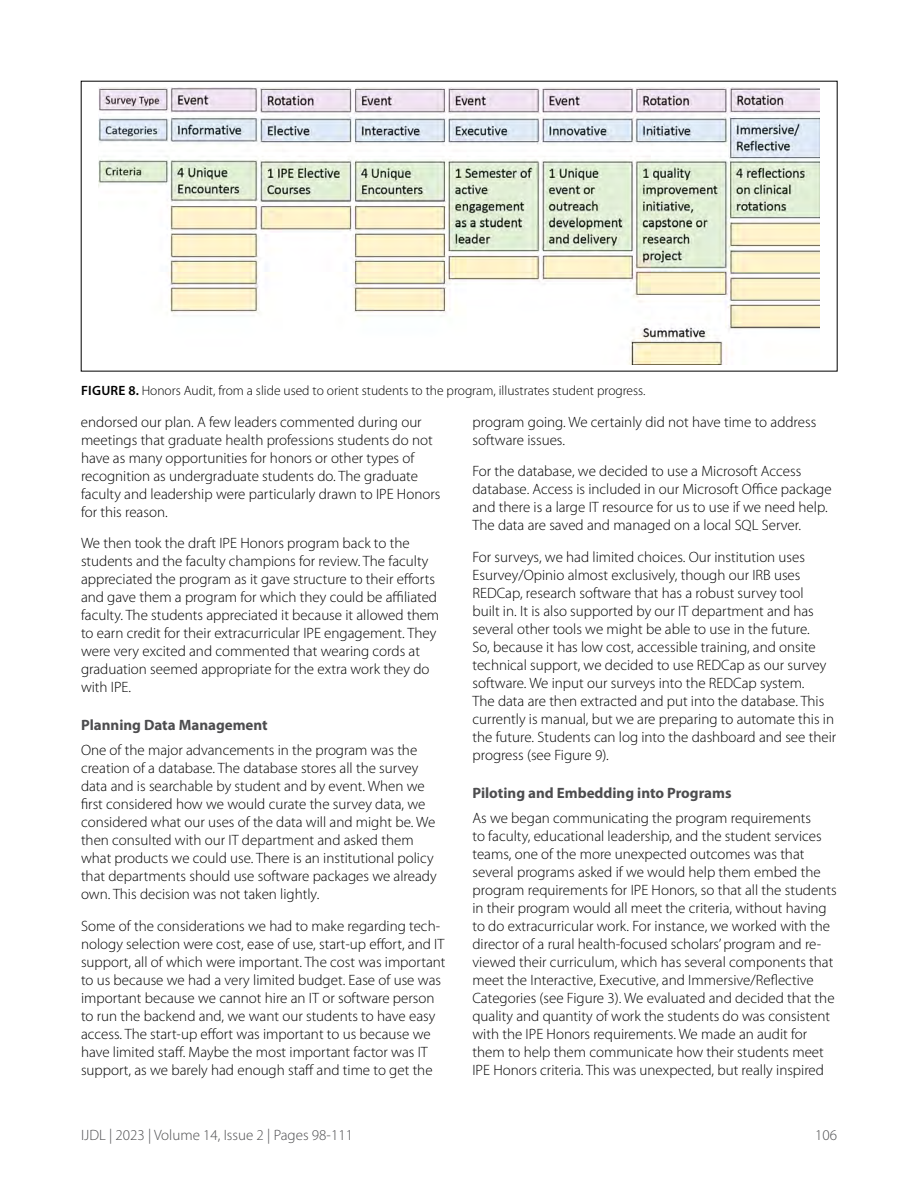
<style>
.page{position:relative;width:918px;height:1188px;background:#fff}
.page>*{position:absolute;margin:0;border:0;box-sizing:border-box;transform-origin:0 0}
.t1{font:300 15px/18px "Myriad Pro";color:#000}
.t2{font:700 15px "Myriad Pro";color:#4d4d4f}
.t3{font:300 15px "Myriad Pro";color:#4d4d4f}
.t4{font:300 13.5px "Myriad Pro";color:#000}
.s1{font-weight:600}
</style>
<div class="page">
<img style="left:99px;top:88px;width:721px;height:276px">
<p class="t4" style="left:81px;top:383px;width:566px"><span class="s1">FIGURE 8.</span> Honors Audit, from a slide used to orient students to the program, illustrates student progress.</p>
<p class="t1" style="left:81px;top:413px;width:361px">endorsed our plan. A few leaders commented during our meetings that graduate health professions students do not have as many opportunities for honors or other types of recognition as undergraduate students do. The graduate faculty and leadership were particularly drawn to IPE Honors for this reason.</p>
<p class="t1" style="left:81px;top:534px;width:360px">We then took the draft IPE Honors program back to the students and the faculty champions for review. The faculty appreciated the program as it gave structure to their efforts and gave them a program for which they could be affiliated faculty. The students appreciated it because it allowed them to earn credit for their extracurricular IPE engagement. They were very excited and commented that wearing cords at graduation seemed appropriate for the extra work they do with IPE.</p>
<p class="t2" style="left:81px;top:717px;width:188px">Planning Data Management</p>
<p class="t1" style="left:81px;top:741px;width:357px">One of the major advancements in the program was the creation of a database. The database stores all the survey data and is searchable by student and by event. When we first considered how we would curate the survey data, we considered what our uses of the data will and might be. We then consulted with our IT department and asked them what products we could use. There is an institutional policy that departments should use software packages we already own. This decision was not taken lightly.</p>
<p class="t1" style="left:81px;top:917px;width:366px">Some of the considerations we had to make regarding tech&shy;nology selection were cost, ease of use, start-up effort, and IT support, all of which were important. The cost was important to us because we had a very limited budget. Ease of use was important because we cannot hire an IT or software person to run the backend and, we want our students to have easy access. The start-up effort was important to us because we have limited staff. Maybe the most important factor was IT support, as we barely had enough staff and time to get the</p>
<p class="t1" style="left:472px;top:413px;width:345px">program going. We certainly did not have time to address software issues.</p>
<p class="t1" style="left:472px;top:462px;width:361px">For the database, we decided to use a Microsoft Access database. Access is included in our Microsoft Office package and there is a large IT resource for us to use if we need help.<br>The data are saved and managed on a local SQL Server.</p>
<p class="t1" style="left:472px;top:548px;width:365px">For surveys, we had limited choices. Our institution uses Esurvey/Opinio almost exclusively, though our IRB uses REDCap, research software that has a robust survey tool<br>built in. It is also supported by our IT department and has several other tools we might be able to use in the future.<br>So, because it has low cost, accessible training, and onsite technical support, we decided to use REDCap as our survey software. We input our surveys into the REDCap system.<br>The data are then extracted and put into the database. This currently is manual, but we are preparing to automate this in the future. Students can log into the dashboard and see their progress (see Figure 9).</p>
<p class="t2" style="left:472px;top:784px;width:261px">Piloting and Embedding into Programs</p>
<p class="t1" style="left:472px;top:809px;width:366px">As we began communicating the program requirements<br>to faculty, educational leadership, and the student services teams, one of the more unexpected outcomes was that several programs asked if we would help them embed the program requirements for IPE Honors, so that all the students in their program would all meet the criteria, without having to do extracurricular work. For instance, we worked with the director of a rural health-focused scholars’ program and re&shy;viewed their curriculum, which has several components that meet the Interactive, Executive, and Immersive/Reflective Categories (see Figure 3). We evaluated and decided that the quality and quantity of work the students do was consistent with the IPE Honors requirements. We made an audit for them to help them communicate how their students meet IPE Honors criteria. This was unexpected, but really inspired</p>
<p class="t3" style="left:81px;top:1126px;width:273px">IJDL | 2023 | Volume 14, Issue 2 | Pages 98-111</p>
<p class="t3" style="left:815px;top:1126px;width:23px">106</p>
</div>
